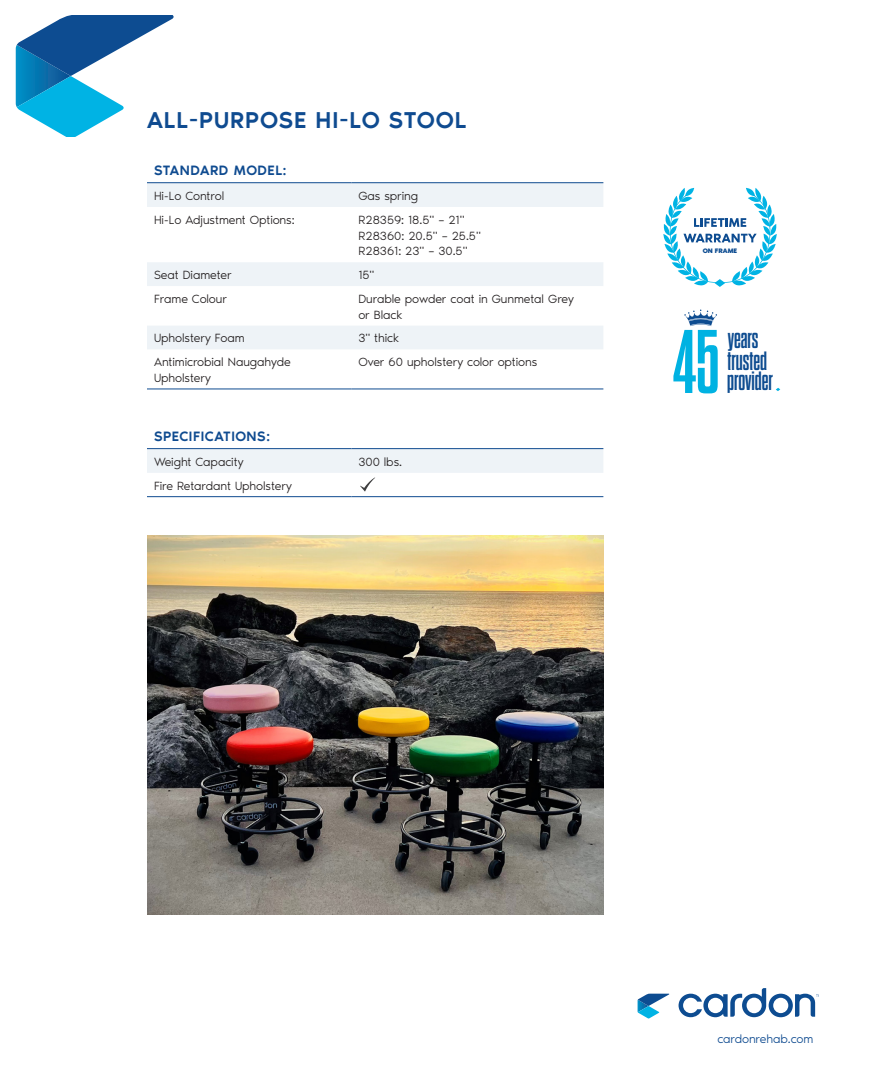
<style>
.page{position:relative;width:882px;height:1071px;background:#fff}
.page>*{position:absolute;margin:0;border:0;box-sizing:border-box;transform-origin:0 0}
.t1{font:700 90.12px "Dharma Gothic M";color:#00b2e2}
.t2{font:700 26.43px/22.8px "Dharma Gothic M";color:#0e4c90}
.Heading_1{font:500 23.62px "Noir Pro";letter-spacing:.035em;color:#0f4b90}
.Table_heading{font:500 14px "Noir Pro";letter-spacing:.03em;color:#0f4b90}
.Table_text{font:300 12.25px/15.8px "Noir Pro";letter-spacing:-.01em;color:#231f20}
.t3{font:300 12.25px "Noir Pro";letter-spacing:-.015em;color:#0f4b90}
.t4{font:700 6.65px "Noir Pro";color:#0d4c91}
</style>
<div class="page">
<svg style="left:16px;top:16px;width:158px;height:121px"></svg>
<svg style="left:638px;top:994px;width:31px;height:24px"></svg>
<svg style="left:679px;top:988px;width:140px;height:29px"></svg>
<svg style="left:147px;top:183px;width:456px;height:166px"></svg>
<hr style="left:147px;top:182px;width:204px;height:1px;background:#0f4b90">
<hr style="left:351px;top:182px;width:252px;height:1px;background:#0f4b90">
<hr style="left:147px;top:389px;width:204px;height:1px;background:#0f4b90">
<hr style="left:351px;top:389px;width:252px;height:1px;background:#0f4b90">
<hr style="left:147px;top:448px;width:204px;height:1px;background:#0f4b90">
<hr style="left:351px;top:448px;width:252px;height:1px;background:#0f4b90">
<hr style="left:147px;top:496px;width:204px;height:1px;background:#0f4b90">
<hr style="left:351px;top:496px;width:252px;height:1px;background:#0f4b90">
<svg style="left:147px;top:449px;width:456px;height:42px"></svg>
<svg style="left:663px;top:188px;width:114px;height:99px"></svg>
<svg style="left:776px;top:388px;width:4px;height:3px"></svg>
<svg style="left:684px;top:310px;width:33px;height:16px"></svg>
<img style="left:147px;top:536px;width:456px;height:379px">
<p class="Heading_1" style="left:147px;top:102px;width:321px">ALL-PURPOSE HI-LO STOOL</p>
<p class="Table_heading" style="left:154px;top:160px;width:134px">STANDARD MODEL:</p>
<p class="Table_text" style="left:154px;top:187px;width:72px">Hi-Lo Control</p>
<p class="Table_text" style="left:358px;top:187px;width:61px">Gas spring</p>
<p class="Table_text" style="left:154px;top:211px;width:142px">Hi-Lo Adjustment Options:</p>
<p class="Table_text" style="left:358px;top:211px;width:124px">R28359: 18.5" – 21"<br>R28360: 20.5" – 25.5"<br>R28361: 23" – 30.5"</p>
<p class="Table_text" style="left:154px;top:266px;width:79px">Seat Diameter</p>
<p class="Table_text" style="left:358px;top:266px;width:18px">15"</p>
<p class="Table_text" style="left:154px;top:290px;width:75px">Frame Colour</p>
<p class="Table_text" style="left:358px;top:290px;width:217px">Durable powder coat in Gunmetal Grey or Black</p>
<p class="Table_text" style="left:154px;top:330px;width:92px">Upholstery Foam</p>
<p class="Table_text" style="left:358px;top:330px;width:42px">3" thick</p>
<p class="Table_text" style="left:154px;top:354px;width:138px">Antimicrobial Naugahyde<br>Upholstery</p>
<p class="Table_text" style="left:358px;top:354px;width:180px">Over 60 upholstery color options</p>
<p class="Table_heading" style="left:154px;top:426px;width:117px">SPECIFICATIONS:</p>
<p class="Table_text" style="left:154px;top:453px;width:91px">Weight Capacity</p>
<p class="Table_text" style="left:358px;top:453px;width:45px">300 lbs.</p>
<p class="Table_text" style="left:154px;top:477px;width:139px">Fire Retardant Upholstery</p>
<p class="t4" style="left:703px;top:246px;width:36px">ON FRAME</p>
<p class="t1" style="left:673px;top:319px;width:48px">45</p>
<p class="t2" style="left:728px;top:328px;width:41px">years trusted</p>
<p class="t2" style="left:727px;top:370px;width:47px">provider</p>
<p class="t3" style="left:717px;top:1029px;width:97px">cardonrehab.com</p>
</div>
